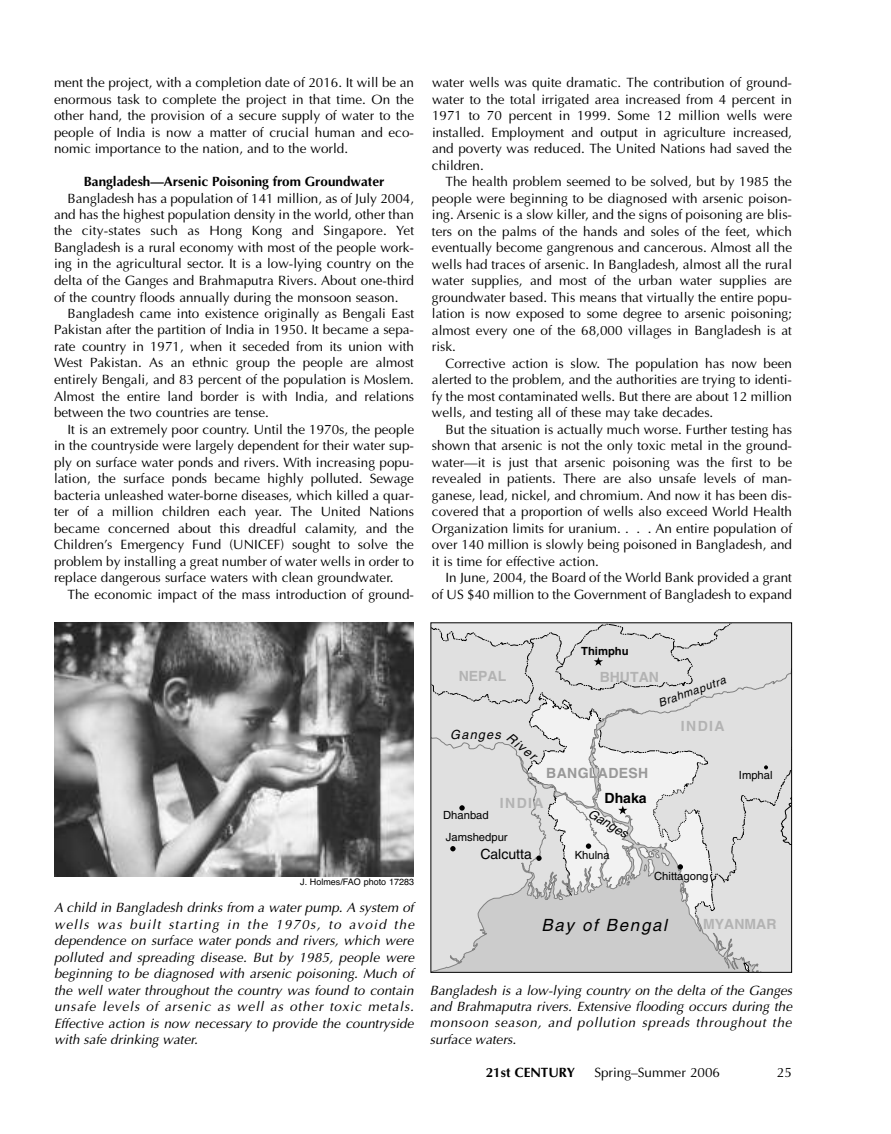
<style>
.page{position:relative;width:891px;height:1134px;background:#fff}
.page>*{position:absolute;margin:0;border:0;box-sizing:border-box;transform-origin:0 0}
.t1{font:18.3px "Helvetica";color:#000}
.t2{font:italic 16.95px "Helvetica";letter-spacing:.1em;color:#000}
.t3{font:700 14.1px "Helvetica";color:#b3b3b3}
.t4{font:700 14.1px "Helvetica";color:#000}
.t5{font:700 14.1px "Helvetica";letter-spacing:.025em;color:#999}
.t6{font:14.1px "Helvetica";color:#000}
.t7{font:13.5px/16.5px "Optima";color:#000;text-align:justify}
.t8{font:italic 13.5px/16.5px "Optima";letter-spacing:.005em;color:#000;text-align:justify}
.t9{font:700 13.5px "Optima";color:#000}
.t10{font:italic 12.6px "Helvetica";letter-spacing:.1em;color:#000}
.t11{font:11.25px/22.8px "Helvetica";color:#000}
.t12{font:italic 11.25px "Helvetica";color:#000}
.t13{font:700 11.25px "Helvetica";color:#000}
.t14{font:9px "Helvetica";color:#000}
</style>
<div class="page">
<img style="left:55px;top:622px;width:359px;height:254px">
<svg style="left:432px;top:624px;width:358px;height:347px;background:#d9d9d9"></svg>
<div style="left:430px;top:622px;width:362px;height:351px;border:1px solid #000"></div>
<p class="t7" style="left:54px;top:74px;width:362px">ment the project, with a completion date of 2016. It will be an enormous task to complete the project in that time. On the other hand, the provision of a secure supply of water to the people of India is now a matter of crucial human and eco&shy;nomic importance to the nation, and to the world.</p>
<p class="t9" style="left:84px;top:173px;width:302px">Bangladesh—Arsenic Poisoning from Groundwater</p>
<p class="t7" style="left:54px;top:190px;width:362px;text-indent:14px">Bangladesh has a population of 141 million, as of July 2004, and has the highest population density in the world, other than the city-states such as Hong Kong and Singapore. Yet Bangladesh is a rural economy with most of the people work&shy;ing in the agricultural sector. It is a low-lying country on the delta of the Ganges and Brahmaputra Rivers. About one-third of the country floods annually during the monsoon season.</p>
<p class="t7" style="left:54px;top:305px;width:362px;text-indent:14px">Bangladesh came into existence originally as Bengali East Pakistan after the partition of India in 1950. It became a sepa&shy;rate country in 1971, when it seceded from its union with West Pakistan. As an ethnic group the people are almost entirely Bengali, and 83 percent of the population is Moslem.<br>Almost the entire land border is with India, and relations between the two countries are tense.</p>
<p class="t7" style="left:54px;top:421px;width:362px;text-indent:14px">It is an extremely poor country. Until the 1970s, the people in the countryside were largely dependent for their water sup&shy;ply on surface water ponds and rivers. With increasing popu&shy;lation, the surface ponds became highly polluted. Sewage bacteria unleashed water-borne diseases, which killed a quar&shy;ter of a million children each year. The United Nations became concerned about this dreadful calamity, and the Children’s Emergency Fund (UNICEF) sought to solve the problem by installing a great number of water wells in order to replace dangerous surface waters with clean groundwater.</p>
<p class="t7" style="left:68px;top:586px;width:348px">The economic impact of the mass introduction of ground-</p>
<p class="t7" style="left:432px;top:74px;width:362px">water wells was quite dramatic. The contribution of ground&shy;water to the total irrigated area increased from 4 percent in 1971 to 70 percent in 1999. Some 12 million wells were installed. Employment and output in agriculture increased, and poverty was reduced. The United Nations had saved the children.</p>
<p class="t7" style="left:432px;top:173px;width:362px;text-indent:14px">The health problem seemed to be solved, but by 1985 the people were beginning to be diagnosed with arsenic poison&shy;ing. Arsenic is a slow killer, and the signs of poisoning are blis&shy;ters on the palms of the hands and soles of the feet, which eventually become gangrenous and cancerous. Almost all the wells had traces of arsenic. In Bangladesh, almost all the rural water supplies, and most of the urban water supplies are groundwater based. This means that virtually the entire popu&shy;lation is now exposed to some degree to arsenic poisoning; almost every one of the 68,000 villages in Bangladesh is at risk.</p>
<p class="t7" style="left:432px;top:355px;width:362px;text-indent:14px">Corrective action is slow. The population has now been alerted to the problem, and the authorities are trying to identi&shy;fy the most contaminated wells. But there are about 12 million wells, and testing all of these may take decades.</p>
<p class="t7" style="left:432px;top:421px;width:362px;text-indent:14px">But the situation is actually much worse. Further testing has shown that arsenic is not the only toxic metal in the ground&shy;water—it is just that arsenic poisoning was the first to be revealed in patients. There are also unsafe levels of man&shy;ganese, lead, nickel, and chromium. And now it has been dis&shy;covered that a proportion of wells also exceed World Health Organization limits for uranium. . . . An entire population of over 140 million is slowly being poisoned in Bangladesh, and it is time for effective action.</p>
<p class="t7" style="left:432px;top:569px;width:362px;text-align:right">In June, 2004, the Board of the World Bank provided a grant of US $40 million to the Government of Bangladesh to expand</p>
<p class="t4" style="left:553px;top:432px;width:46px">CHINA</p>
<p class="t14" style="left:300px;top:877px;width:115px">J. Holmes/FAO photo 17283</p>
<p class="t8" style="left:54px;top:899px;width:362px">A child in Bangladesh drinks from a water pump. A system of wells was built starting in the 1970s, to avoid the dependence on surface water ponds and rivers, which were polluted and spreading disease. But by 1985, people were beginning to be diagnosed with arsenic poisoning. Much of the well water throughout the country was found to contain unsafe levels of arsenic as well as other toxic metals.<br>Effective action is now necessary to provide the countryside with safe drinking water.</p>
<h1 class="t1" style="left:281px;top:991px;width:74px">Varanasi</h1>
<p class="t13" style="left:581px;top:647px;width:49px">Thimphu</p>
<p class="t3" style="left:459px;top:671px;width:49px">NEPAL</p>
<p class="t3" style="left:600px;top:672px;width:61px">BHUTAN</p>
<p class="t12" style="left:657px;top:699px;width:72px;rotate:-19deg">Brahmaputra</p>
<p class="t10" style="left:450px;top:730px;width:52px">Ganges</p>
<p class="t10" style="left:511px;top:732px;width:36px;rotate:39deg">River</p>
<p class="t5" style="left:546px;top:768px;width:104px">BANGLADESH</p>
<p class="t3" style="left:500px;top:798px;width:45px">INDIA</p>
<p class="t11" style="left:443px;top:804px;width:66px">Dhanbad<br>Jamshedpur</p>
<p class="t4" style="left:605px;top:793px;width:44px">Dhaka</p>
<p class="t10" style="left:592px;top:808px;width:46px;rotate:31deg">Ganges</p>
<p class="t6" style="left:480px;top:849px;width:53px">Calcutta</p>
<p class="t11" style="left:575px;top:844px;width:37px">Khulna</p>
<p class="t3" style="left:681px;top:721px;width:45px">INDIA</p>
<p class="t11" style="left:654px;top:866px;width:56px">Chittagong</p>
<p class="t11" style="left:739px;top:765px;width:35px">Imphal</p>
<p class="t2" style="left:542px;top:919px;width:127px">Bay of Bengal</p>
<p class="t3" style="left:703px;top:919px;width:75px">MYANMAR</p>
<p class="t8" style="left:430px;top:982px;width:364px">Bangladesh is a low-lying country on the delta of the Ganges and Brahmaputra rivers. Extensive flooding occurs during the monsoon season, and pollution spreads throughout the surface waters.</p>
<p class="t9" style="left:486px;top:1064px;width:91px">21st CENTURY</p>
<p class="t7" style="left:594px;top:1064px;width:127px">Spring–Summer 2006</p>
<p class="t7" style="left:777px;top:1064px;width:17px">25</p>
</div>
